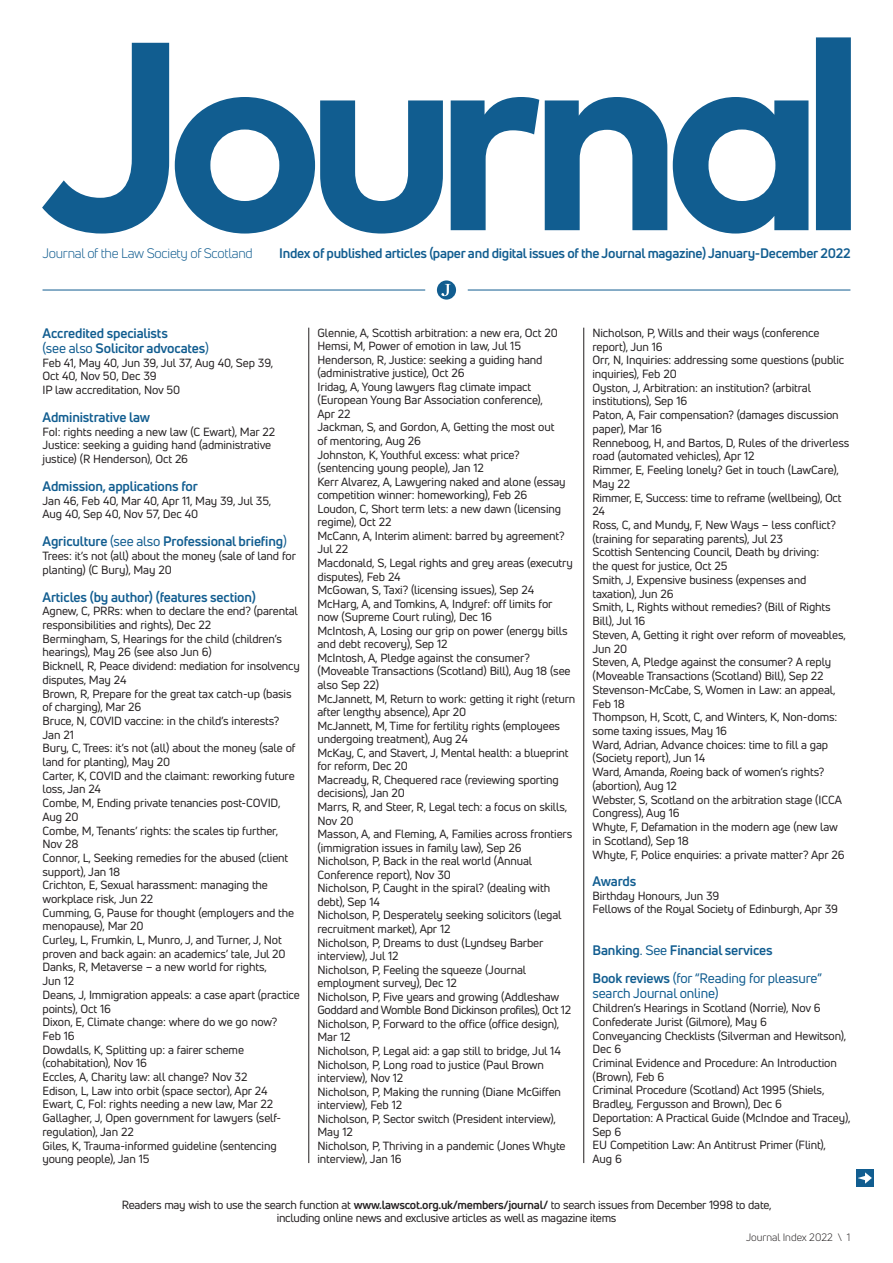
<style>
.page{position:relative;width:893px;height:1263px;background:#fff}
.page>*{position:absolute;margin:0;border:0;box-sizing:border-box;transform-origin:0 0}
.t1{font:700 13.5px/15.1px "Uni Neue";letter-spacing:-.01em;color:#115d90}
.t2{font:13.5px "Uni Neue";letter-spacing:-.02em;color:#115d90}
.t3{font:13.5px "Uni Neue";letter-spacing:-.01em;color:#115d90}
.t4{font:11.7px/13.5px "Uni Neue";letter-spacing:-.01em;color:#231f20}
.t5{font:10.5px "Uni Neue";color:#231f20}
.s1{font-weight:400}
.s2{font-style:italic}
.s3{font-weight:700}
</style>
<div class="page">
<svg style="left:437px;top:280px;width:19px;height:20px"></svg>
<hr style="left:43px;top:290px;width:382px;height:1px;background:#115d90">
<hr style="left:468px;top:290px;width:382px;height:1px;background:#115d90">
<svg style="left:42px;top:37px;width:809px;height:197px"></svg>
<hr style="left:308px;top:328px;width:1px;height:835px;background:#231f20">
<hr style="left:583px;top:328px;width:1px;height:835px;background:#231f20">
<div style="left:857px;top:1169px;width:17px;height:18px;background:#115d90"></div>
<svg style="left:858px;top:1172px;width:14px;height:12px"></svg>
<p class="t2" style="left:43px;top:246px;width:212px">Journal of the Law Society of Scotland</p>
<p class="t1" style="left:279px;top:246px;width:573px">Index of published articles (paper and digital issues of the Journal magazine) January-December 2022</p>
<p class="t1" style="left:43px;top:325px;width:168px">Accredited specialists<br><span class="s1">(see also</span> Solicitor advocates<span class="s1">)</span></p>
<p class="t4" style="left:43px;top:355px;width:232px">Feb 41, May 40, Jun 39, Jul 37, Aug 40, Sep 39,<br>Oct 40, Nov 50, Dec 39<br>IP law accreditation, Nov 50</p>
<p class="t1" style="left:43px;top:409px;width:109px">Administrative law</p>
<p class="t4" style="left:43px;top:425px;width:234px">FoI: rights needing a new law (C Ewart), Mar 22<br>Justice: seeking a guiding hand (administrative justice) (R Henderson), Oct 26</p>
<p class="t1" style="left:43px;top:478px;width:157px">Admission, applications for</p>
<p class="t4" style="left:43px;top:494px;width:230px">Jan 46, Feb 40, Mar 40, Apr 11, May 39, Jul 35,<br>Aug 40, Sep 40, Nov 57, Dec 40</p>
<p class="t1" style="left:43px;top:534px;width:246px">Agriculture <span class="s1">(see also</span> Professional briefing<span class="s1">)</span></p>
<p class="t4" style="left:43px;top:549px;width:255px">Trees: it’s not (all) about the money (sale of land for planting) (C Bury), May 20</p>
<p class="t1" style="left:43px;top:589px;width:215px">Articles (by author) (features section)</p>
<p class="t4" style="left:43px;top:604px;width:259px">Agnew, C, PRRs: when to declare the end? (parental responsibilities and rights), Dec 22<br>Bermingham, S, Hearings for the child (children’s hearings), May 26 (see also Jun 6)<br>Bicknell, R, Peace dividend: mediation for insolvency disputes, May 24<br>Brown, R, Prepare for the great tax catch-up (basis of charging), Mar 26<br>Bruce, N, COVID vaccine: in the child’s interests?<br>Jan 21<br>Bury, C, Trees: it’s not (all) about the money (sale of land for planting), May 20<br>Carter, K, COVID and the claimant: reworking future loss, Jan 24<br>Combe, M, Ending private tenancies post-COVID, Aug 20<br>Combe, M, Tenants’ rights: the scales tip further, Nov 28<br>Connor, L, Seeking remedies for the abused (client support), Jan 18<br>Crichton, E, Sexual harassment: managing the workplace risk, Jun 22<br>Cumming, G, Pause for thought (employers and the menopause), Mar 20<br>Curley, L, Frumkin, L, Munro, J, and Turner, J, Not proven and back again: an academics’ tale, Jul 20<br>Danks, R, Metaverse – a new world for rights,<br>Jun 12<br>Deans, J, Immigration appeals: a case apart (practice points), Oct 16<br>Dixon, E, Climate change: where do we go now?<br>Feb 16<br>Dowdalls, K, Splitting up: a fairer scheme (cohabitation), Nov 16<br>Eccles, A, Charity law: all change? Nov 32<br>Edison, L, Law into orbit (space sector), Apr 24<br>Ewart, C, FoI: rights needing a new law, Mar 22<br>Gallagher, J, Open government for lawyers (self&shy;regulation), Jan 22<br>Giles, K, Trauma-informed guideline (sentencing young people), Jan 15</p>
<p class="t4" style="left:317px;top:325px;width:259px">Glennie, A, Scottish arbitration: a new era, Oct 20<br>Hemsi, M, Power of emotion in law, Jul 15<br>Henderson, R, Justice: seeking a guiding hand (administrative justice), Oct 26<br>Iridag, A, Young lawyers flag climate impact (European Young Bar Association conference),<br>Apr 22<br>Jackman, S, and Gordon, A, Getting the most out<br>of mentoring, Aug 26<br>Johnston, K, Youthful excess: what price? (sentencing young people), Jan 12<br>Kerr Alvarez, A, Lawyering naked and alone (essay competition winner: homeworking), Feb 26<br>Loudon, C, Short term lets: a new dawn (licensing regime), Oct 22<br>McCann, A, Interim aliment: barred by agreement?<br>Jul 22<br>Macdonald, S, Legal rights and grey areas (executry disputes), Feb 24<br>McGowan, S, Taxi? (licensing issues), Sep 24<br>McHarg, A, and Tomkins, A, Indyref: off limits for now (Supreme Court ruling), Dec 16<br>McIntosh, A, Losing our grip on power (energy bills and debt recovery), Sep 12<br>McIntosh, A, Pledge against the consumer? (Moveable Transactions (Scotland) Bill), Aug 18 (see also Sep 22)<br>McJannett, M, Return to work: getting it right (return after lengthy absence), Apr 20<br>McJannett, M, Time for fertility rights (employees undergoing treatment), Aug 24<br>McKay, C, and Stavert, J, Mental health: a blueprint for reform, Dec 20<br>Macready, R, Chequered race (reviewing sporting decisions), Jan 20<br>Marrs, R, and Steer, R, Legal tech: a focus on skills, Nov 20<br>Masson, A, and Fleming, A, Families across frontiers (immigration issues in family law), Sep 26<br>Nicholson, P, Back in the real world (Annual Conference report), Nov 30<br>Nicholson, P, Caught in the spiral? (dealing with debt), Sep 14<br>Nicholson, P, Desperately seeking solicitors (legal recruitment market), Apr 12<br>Nicholson, P, Dreams to dust (Lyndsey Barber interview), Jul 12<br>Nicholson, P, Feeling the squeeze (Journal employment survey), Dec 12<br>Nicholson, P, Five years and growing (Addleshaw Goddard and Womble Bond Dickinson profiles), Oct 12<br>Nicholson, P, Forward to the office (office design), Mar 12<br>Nicholson, P, Legal aid: a gap still to bridge, Jul 14<br>Nicholson, P, Long road to justice (Paul Brown interview), Nov 12<br>Nicholson, P, Making the running (Diane McGiffen interview), Feb 12<br>Nicholson, P, Sector switch (President interview), May 12<br>Nicholson, P, Thriving in a pandemic (Jones Whyte interview), Jan 16</p>
<p class="t4" style="left:592px;top:326px;width:258px">Nicholson, P, Wills and their ways (conference report), Jun 16<br>Orr, N, Inquiries: addressing some questions (public inquiries), Feb 20<br>Oyston, J, Arbitration: an institution? (arbitral institutions), Sep 16<br>Paton, A, Fair compensation? (damages discussion paper), Mar 16<br>Renneboog, H, and Bartos, D, Rules of the driverless road (automated vehicles), Apr 12<br>Rimmer, E, Feeling lonely? Get in touch (LawCare), May 22<br>Rimmer, E, Success: time to reframe (wellbeing), Oct 24<br>Ross, C, and Mundy, F, New Ways – less conflict? (training for separating parents), Jul 23<br>Scottish Sentencing Council, Death by driving:<br>the quest for justice, Oct 25<br>Smith, J, Expensive business (expenses and taxation), Jun 26<br>Smith, L, Rights without remedies? (Bill of Rights Bill), Jul 16<br>Steven, A, Getting it right over reform of moveables, Jun 20<br>Steven, A, Pledge against the consumer? A reply (Moveable Transactions (Scotland) Bill), Sep 22<br>Stevenson-McCabe, S, Women in Law: an appeal, Feb 18<br>Thompson, H, Scott, C, and Winters, K, Non-doms: some taxing issues, May 16<br>Ward, Adrian, Advance choices: time to fill a gap (Society report), Jun 14<br>Ward, Amanda, <span class="s2">Roe</span>ing back of women’s rights? (abortion), Aug 12<br>Webster, S, Scotland on the arbitration stage (ICCA Congress), Aug 16<br>Whyte, F, Defamation in the modern age (new law in Scotland), Sep 18<br>Whyte, F, Police enquiries: a private matter? Apr 26</p>
<p class="t1" style="left:592px;top:873px;width:45px">Awards</p>
<p class="t4" style="left:592px;top:888px;width:247px">Birthday Honours, Jun 39<br>Fellows of the Royal Society of Edinburgh, Apr 39</p>
<p class="t1" style="left:592px;top:936px;width:231px;line-height:28px">Banking<span class="s1">. See</span> Financial services<br>Book reviews <span class="s1">(for “Reading for pleasure”</span></p>
<p class="t3" style="left:592px;top:985px;width:128px">search Journal online)</p>
<p class="t4" style="left:592px;top:1001px;width:260px">Children’s Hearings in Scotland (Norrie), Nov 6<br>Confederate Jurist (Gilmore), May 6<br>Conveyancing Checklists (Silverman and Hewitson), Dec 6<br>Criminal Evidence and Procedure: An Introduction (Brown), Feb 6<br>Criminal Procedure (Scotland) Act 1995 (Shiels, Bradley, Fergusson and Brown), Dec 6<br>Deportation: A Practical Guide (McIndoe and Tracey), Sep 6<br>EU Competition Law: An Antitrust Primer (Flint),<br>Aug 6</p>
<p class="t4" style="left:122px;top:1197px;width:651px;text-align:center">Readers may wish to use the search function at <span class="s3">www.lawscot.org.uk/members/journal/</span> to search issues from December 1998 to date, including online news and exclusive articles as well as magazine items</p>
<p class="t5" style="left:746px;top:1231px;width:106px">Journal Index 2022 \ 1</p>
</div>
